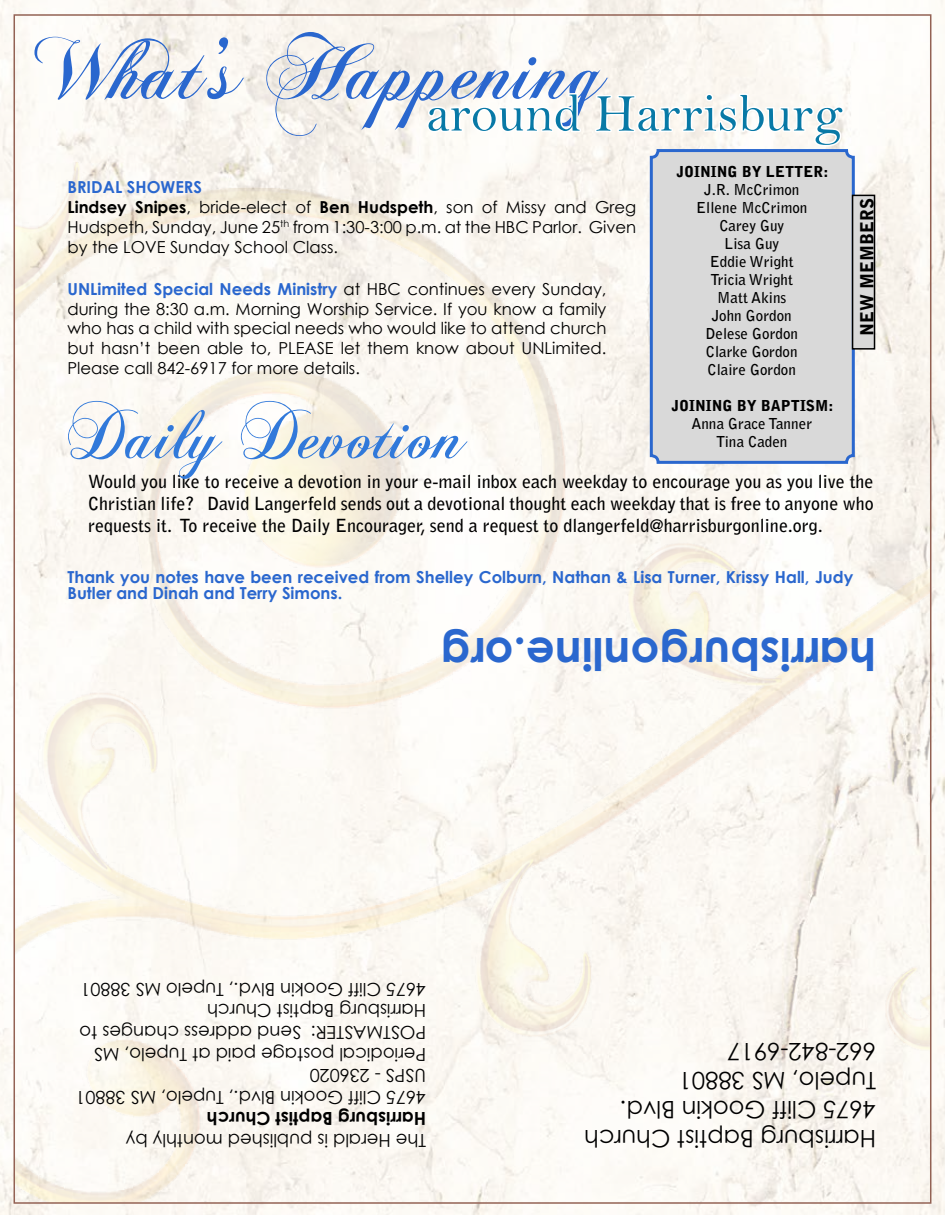
<style>
.page{position:relative;width:945px;height:1215px;background:#fff}
.page>*{position:absolute;margin:0;border:0;box-sizing:border-box;transform-origin:0 0}
.t1{font:90px "Chopin Script";color:#2a67ce}
.t2{font:72px "Chopin Script";color:#3179da}
.t3{font:54px "Bell";color:#0879a6}
.t4{font:700 45px "Century Gothic";color:#2a67ce}
.t5{font:24px/28.8px "Century Gothic";color:#000}
.t6{font:700 18px/21.6px "Bell Gothic Std";color:#000;text-align:justify}
.t7{font:18px/21.6px "Century Gothic";color:#000}
.t8{font:700 18px "Century Gothic";color:#000}
.t9{font:900 18px "Bell Gothic Std";color:#000}
.t10{font:16.5px/19.8px "Century Gothic";color:#000}
.t11{font:700 16.5px/16.5px "Century Gothic";color:#2a67ce}
.t12{font:700 15px/18px "Bell Gothic Std";color:#000;text-align:center}
.t13{font:900 15px "Bell Gothic Std";color:#000}
.s1{font-weight:700;color:#2a67ce}
.s2{font-weight:700}
</style>
<div class="page">
<img style="left:0;top:0;width:945px;height:1215px">
<img style="left:17px;top:17px;width:911px;height:1184px">
<svg style="left:425px;top:91px;width:158px;height:44px"></svg>
<svg style="left:593px;top:91px;width:253px;height:470px"></svg>
<div style="left:651px;top:151px;width:202px;height:311px;background:#d9d9d9;border-radius:7px"></div>
<div style="left:650px;top:149px;width:205px;height:315px;border:3px solid #2a67ce;border-radius:7px"></div>
<div style="left:853px;top:195px;width:22px;height:154px;background:#d9d9d9"></div>
<div style="left:852px;top:195px;width:23px;height:155px;border:2px solid #000"></div>
<h1 class="t1" style="left:34px;top:14px;width:573px">What’s Happening</h1>
<h3 class="t3" style="left:426px;top:81px;width:418px">around Harrisburg</h3>
<p class="t13" style="left:677px;top:163px;width:153px">JOINING BY LETTER:</p>
<p class="t12" style="left:696px;top:180px;width:113px">J.R. McCrimon<br>Ellene McCrimon<br>Carey Guy<br>Lisa Guy<br>Eddie Wright<br>Tricia Wright<br>Matt Akins<br>John Gordon<br>Delese Gordon<br>Clarke Gordon<br>Claire Gordon</p>
<p class="t13" style="left:672px;top:397px;width:163px">JOINING BY BAPTISM:</p>
<p class="t12" style="left:691px;top:414px;width:122px">Anna Grace Tanner<br>Tina Caden</p>
<p class="t10" style="left:68px;top:177px;width:570px"><span class="s1">BRIDAL SHOWERS<br></span><span class="s2">Lindsey Snipes</span>, bride-elect of <span class="s2">Ben Hudspeth</span>, son of Missy and Greg Hudspeth, Sunday, June 25<sup>th</sup> from 1:30-3:00 p.m. at the HBC Parlor. Given by the LOVE Sunday School Class.</p>
<p class="t9" style="left:857px;top:336px;width:139px;rotate:-90deg">NEW MEMBERS</p>
<p class="t10" style="left:68px;top:279px;width:541px;text-align:justify"><span class="s1">UNLimited Special Needs Ministry</span> at HBC continues every Sunday, during the 8:30 a.m. Morning Worship Service. If you know a family who has a child with special needs who would like to attend church but hasn’t been able to, PLEASE let them know about UNLimited.<br>Please call 842-6917 for more details.</p>
<h2 class="t2" style="left:68px;top:390px;width:400px">Daily Devotion</h2>
<p class="t6" style="left:88px;top:471px;width:787px">Would you like to receive a devotion in your e-mail inbox each weekday to encourage you as you live the Christian life? David Langerfeld sends out a devotional thought each weekday that is free to anyone who requests it. To receive the Daily Encourager, send a request to dlangerfeld@harrisburgonline.org.</p>
<p class="t11" style="left:68px;top:568px;width:787px">Thank you notes have been received from Shelley Colburn, Nathan &amp; Lisa Turner, Krissy Hall, Judy<br>Butler and Dinah and Terry Simons.</p>
<h3 class="t4" style="left:876px;top:689px;width:437px;rotate:-180deg">harrisburgonline.org</h3>
<p class="t7" style="left:426px;top:1108px;width:352px;rotate:-180deg">4675 Cliff Gookin Blvd., Tupelo, MS 38801<br>USPS - 236020<br>Periodical postage paid at Tupelo, MS<br>POSTMASTER: Send address changes to<br>Harrisburg Baptist Church<br>4675 Cliff Gookin Blvd., Tupelo MS 38801</p>
<p class="t8" style="left:426px;top:1133px;width:221px;rotate:-180deg">Harrisburg Baptist Church</p>
<p class="t7" style="left:426px;top:1152px;width:302px;rotate:-180deg">The Herald is published monthly by</p>
<h3 class="t5" style="left:876px;top:1153px;width:294px;rotate:-180deg">Harrisburg Baptist Church<br>4675 Cliff Gookin Blvd.<br>Tupelo, MS 38801<br>662-842-6917</h3>
</div>
